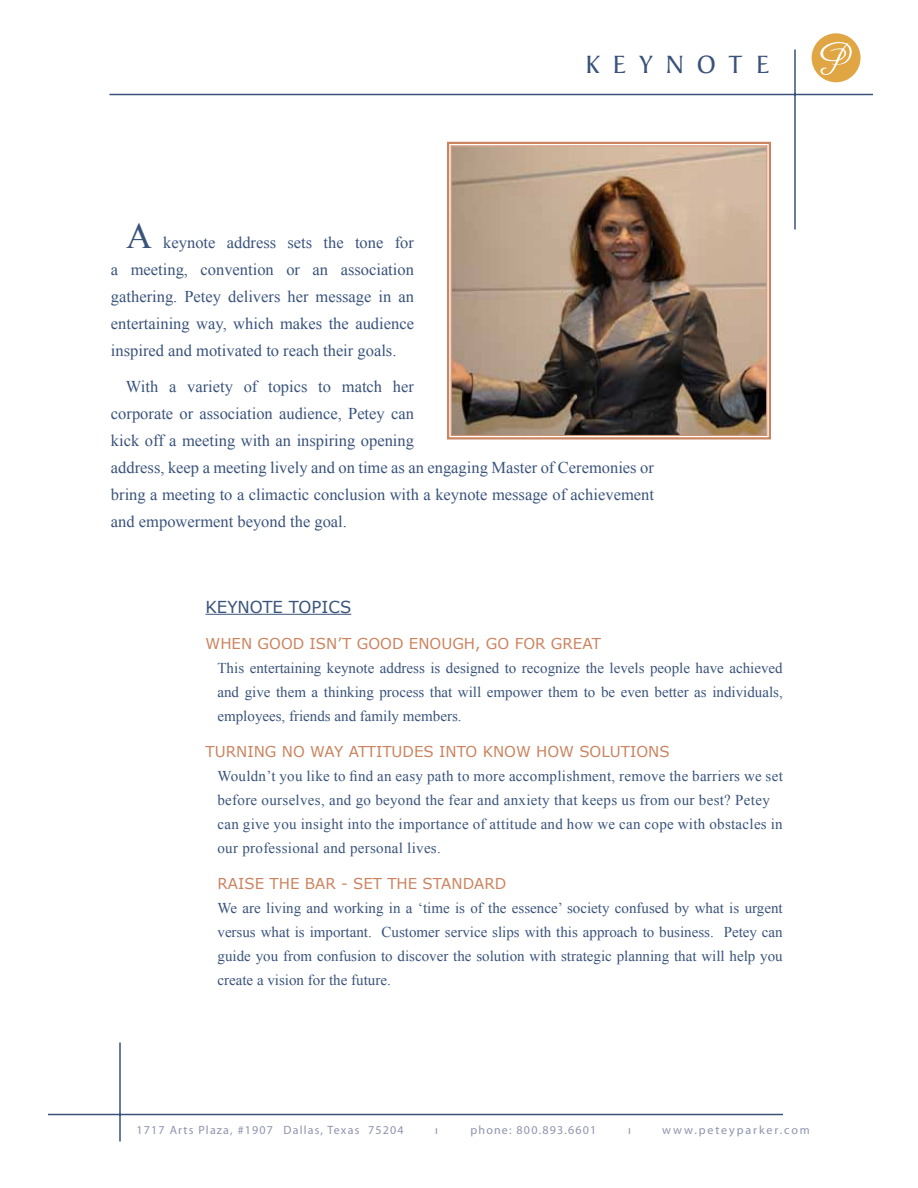
<style>
.page{position:relative;width:918px;height:1188px;background:#fff}
.page>*{position:absolute;margin:0;border:0;box-sizing:border-box;transform-origin:0 0}
.t1{font:35.85px "Baker Signet";letter-spacing:.5em;color:#3a537b}
.t2{font:27px "Baker Signet";letter-spacing:.5em;color:#39537b}
.t3{font:16.5px/27px "Times New Roman";color:#39537b;text-align:justify}
.t4{font:16.5px "Verdana";color:#39537b}
.t5{font:15px/24px "Times New Roman";letter-spacing:.02em;color:#39537b;text-align:justify}
.t6{font:15px "Verdana";color:#cb845f}
.t7{font:12px "Myriad Pro";letter-spacing:.1em;color:#8d93ad}
.t8{font:12px "Myriad Pro";letter-spacing:.16em;color:#8d93ad}
.s1{font-size:36px}
</style>
<div class="page">
<hr style="left:175px;top:98px;width:698px;height:2px;background:#3a537b">
<hr style="left:858px;top:54px;width:1px;height:176px;background:#3a537b">
<hr style="left:110px;top:94px;width:763px;height:1px;background:#39537b">
<hr style="left:794px;top:50px;width:2px;height:180px;background:#39537b">
<hr style="left:48px;top:1114px;width:735px;height:1px;background:#39537b">
<hr style="left:119px;top:1042px;width:2px;height:100px;background:#39537b">
<div style="left:812px;top:33px;width:49px;height:49px;background:#e0a643;border-radius:50%"></div>
<svg style="left:817px;top:42px;width:36px;height:34px"></svg>
<hr style="left:206px;top:614px;width:145px;height:1px;background:#39537b">
<img style="left:447px;top:141px;width:324px;height:299px">
<div style="left:451px;top:145px;width:316px;height:291px;border:1px solid #cb845f"></div>
<h2 class="t2" style="left:586px;top:50px;width:185px">KEYNOTE</h2>
<h1 class="t1" style="left:601px;top:59px;width:245px">KEYNOTE</h1>
<p class="t3" style="left:111px;top:229px;width:305px;text-indent:15px"><span class="s1">A</span> keynote address sets the tone for a meeting, convention or an association gathering. Petey delivers her message in an entertaining way, which makes the audience inspired and motivated to reach their goals.</p>
<p class="t3" style="left:111px;top:373px;width:545px;text-align:left;text-indent:15px">With a variety of topics to match her<br>corporate or association audience, Petey can<br>kick off a meeting with an inspiring opening<br>address, keep a meeting lively and on time as an engaging Master of Ceremonies or bring a meeting to a climactic conclusion with a keynote message of achievement and empowerment beyond the goal.</p>
<p class="t4" style="left:206px;top:595px;width:147px">KEYNOTE TOPICS</p>
<p class="t6" style="left:206px;top:633px;width:397px">WHEN GOOD ISN’T GOOD ENOUGH, GO FOR GREAT</p>
<p class="t5" style="left:218px;top:656px;width:567px">This entertaining keynote address is designed to recognize the levels people have achieved and give them a thinking process that will empower them to be even better as individuals, employees, friends and family members.</p>
<p class="t6" style="left:206px;top:741px;width:466px">TURNING NO WAY ATTITUDES INTO KNOW HOW SOLUTIONS</p>
<p class="t5" style="left:218px;top:764px;width:567px;text-align:left">Wouldn’t you like to find an easy path to more accomplishment, remove the barriers we set before ourselves, and go beyond the fear and anxiety that keeps us from our best? Petey can give you insight into the importance of attitude and how we can cope with obstacles in our professional and personal lives.</p>
<p class="t6" style="left:218px;top:873px;width:291px">RAISE THE BAR - SET THE STANDARD</p>
<p class="t5" style="left:218px;top:896px;width:567px">We are living and working in a ‘time is of the essence’ society confused by what is urgent versus what is important. Customer service slips with this approach to business. Petey can guide you from confusion to discover the solution with strategic planning that will help you create a vision for the future.</p>
<p class="t7" style="left:136px;top:1122px;width:269px">1717 Arts Plaza, #1907 Dallas, Texas 75204</p>
<p class="t7" style="left:435px;top:1122px;width:4px">ı</p>
<p class="t7" style="left:470px;top:1122px;width:127px">phone: 800.893.6601</p>
<p class="t7" style="left:628px;top:1122px;width:4px">ı</p>
<p class="t8" style="left:662px;top:1122px;width:149px">www.peteyparker.com</p>
</div>
